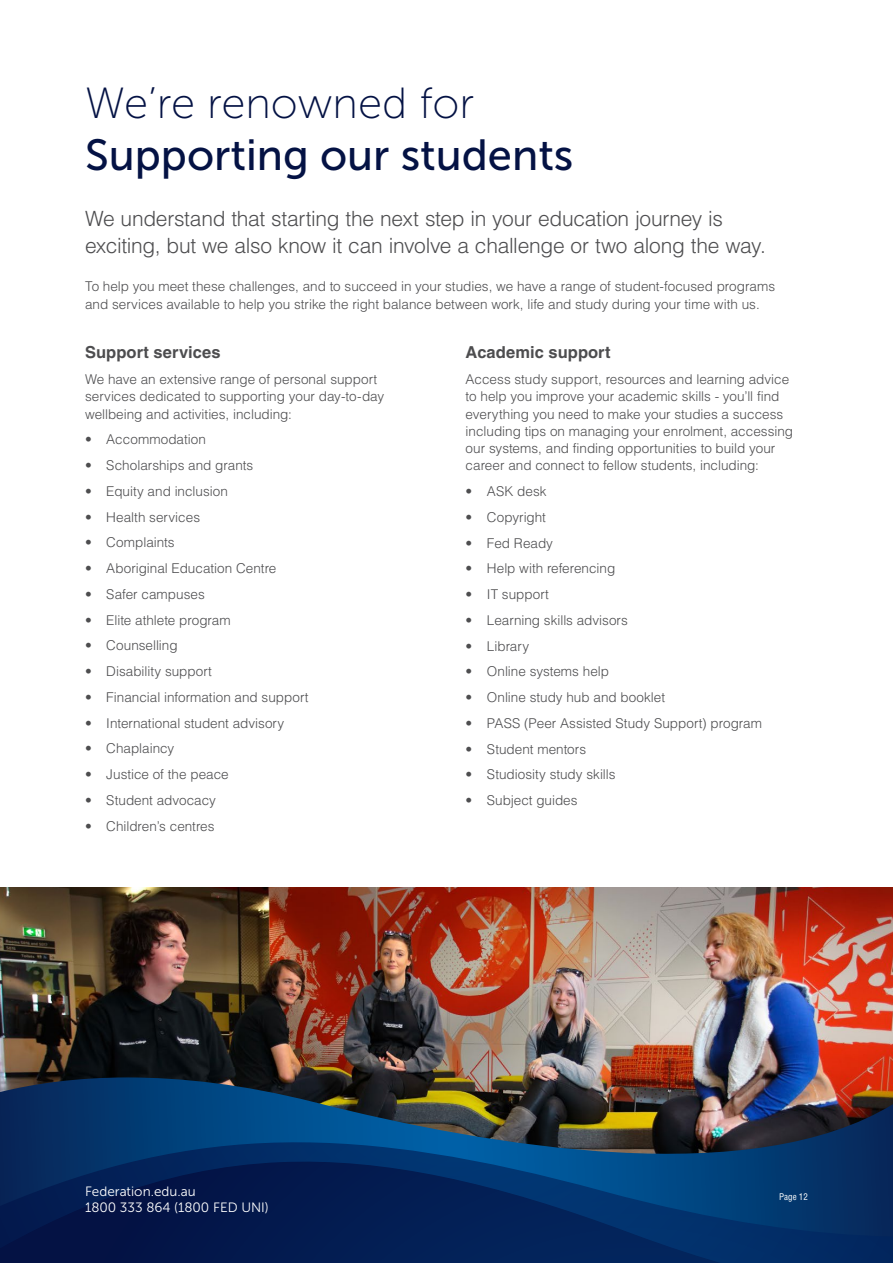
<style>
.page{position:relative;width:893px;height:1263px;background:#fff}
.page>*{position:absolute;margin:0;border:0;box-sizing:border-box;transform-origin:0 0}
.t1{font:43.5px "Museo Sans 500";color:#041244}
.t2{font:43.5px "Museo Sans 100";color:#041244}
.t3{font:300 21px/27px "Helvetica LT Pro";letter-spacing:-.015em;color:#4d4d4f}
.t4{font:700 16.5px "Helvetica LT Pro";letter-spacing:.005em;color:#4d4d4f}
.t5{font:300 13.5px/17.2px "Helvetica LT Pro";color:#4d4d4f}
.t6{font:13.5px/16.2px "Museo Sans 300";color:#fff}
.t7{font:condensed 9px "Helvetica LT Pro";color:#fff}
</style>
<div class="page">
<img style="left:0;top:887px;width:893px;height:172px">
<img style="left:0;top:1059px;width:893px;height:204px">
<svg style="left:0;top:1077px;width:893px;height:159px;background:#15345a"></svg>
<h1 class="t2" style="left:85px;top:80px;width:391px">We’re renowned for</h1>
<h1 class="t1" style="left:85px;top:131px;width:490px">Supporting our students</h1>
<h2 class="t3" style="left:85px;top:205px;width:682px">We understand that starting the next step in your education journey is exciting, but we also know it can involve a challenge or two along the way.</h2>
<p class="t5" style="left:85px;top:278px;width:691px">To help you meet these challenges, and to succeed in your studies, we have a range of student-focused programs and services available to help you strike the right balance between work, life and study during your time with us.</p>
<p class="t4" style="left:466px;top:342px;width:146px">Academic support</p>
<p class="t5" style="left:466px;top:370px;width:329px">Access study support, resources and learning advice to help you improve your academic skills - you’ll find everything you need to make your studies a success including tips on managing your enrolment, accessing our systems, and finding opportunities to build your career and connect to fellow students, including:</p>
<p class="t5" style="left:466px;top:482px;width:83px">• ASK desk</p>
<p class="t5" style="left:466px;top:508px;width:82px">• Copyright</p>
<p class="t5" style="left:466px;top:534px;width:89px">• Fed Ready</p>
<p class="t5" style="left:466px;top:560px;width:151px">• Help with referencing</p>
<p class="t5" style="left:466px;top:586px;width:85px">• IT support</p>
<p class="t5" style="left:466px;top:611px;width:164px">• Learning skills advisors</p>
<p class="t5" style="left:466px;top:637px;width:65px">• Library</p>
<p class="t5" style="left:466px;top:663px;width:145px">• Online systems help</p>
<p class="t5" style="left:466px;top:689px;width:201px">• Online study hub and booklet</p>
<p class="t5" style="left:466px;top:714px;width:298px">• PASS (Peer Assisted Study Support) program</p>
<p class="t5" style="left:466px;top:740px;width:122px">• Student mentors</p>
<p class="t5" style="left:466px;top:766px;width:151px">• Studiosity study skills</p>
<p class="t5" style="left:466px;top:792px;width:113px">• Subject guides</p>
<p class="t4" style="left:85px;top:342px;width:137px">Support services</p>
<p class="t5" style="left:85px;top:370px;width:301px">We have an extensive range of personal support services dedicated to supporting your day-to-day wellbeing and activities, including:</p>
<p class="t5" style="left:85px;top:431px;width:122px">• Accommodation</p>
<p class="t5" style="left:85px;top:456px;width:170px">• Scholarships and grants</p>
<p class="t5" style="left:85px;top:482px;width:144px">• Equity and inclusion</p>
<p class="t5" style="left:85px;top:508px;width:117px">• Health services</p>
<p class="t5" style="left:85px;top:534px;width:91px">• Complaints</p>
<p class="t5" style="left:85px;top:560px;width:193px">• Aboriginal Education Centre</p>
<p class="t5" style="left:85px;top:585px;width:121px">• Safer campuses</p>
<p class="t5" style="left:85px;top:611px;width:147px">• Elite athlete program</p>
<p class="t5" style="left:85px;top:637px;width:94px">• Counselling</p>
<p class="t5" style="left:85px;top:663px;width:128px">• Disability support</p>
<p class="t5" style="left:85px;top:688px;width:225px">• Financial information and support</p>
<p class="t5" style="left:85px;top:714px;width:201px">• International student advisory</p>
<p class="t5" style="left:85px;top:740px;width:91px">• Chaplaincy</p>
<p class="t5" style="left:85px;top:766px;width:145px">• Justice of the peace</p>
<p class="t5" style="left:85px;top:791px;width:132px">• Student advocacy</p>
<p class="t5" style="left:85px;top:817px;width:131px">• Children’s centres</p>
<p class="t6" style="left:85px;top:1183px;width:185px">Federation.edu.au<br>1800 333 864 (1800 FED UNI)</p>
<p class="t7" style="left:779px;top:1191px;width:30px">Page 12</p>
</div>
